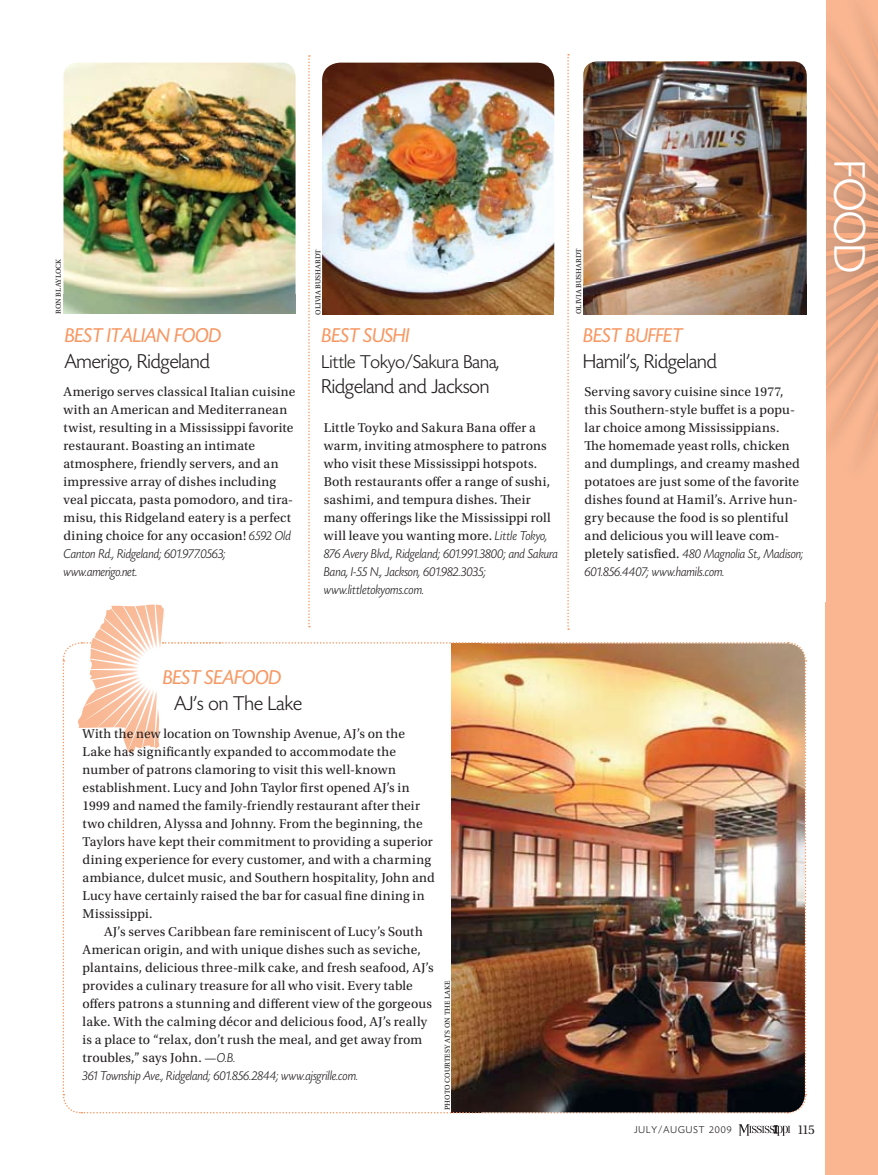
<style>
.page{position:relative;width:878px;height:1175px;background:#fff}
.page>*{position:absolute;margin:0;border:0;box-sizing:border-box;transform-origin:0 0}
.t1{font:300 46.5px "Today Sans HEFOP";color:#fff}
.t2{font:300 21px "Today Sans HEFOP";color:#231f20}
.t3{font:italic 21px "Today Sans HEFOP";color:#f79762}
.t4{font:300 19.5px "Today Sans HEFOP";color:#231f20}
.t5{font:16.5px "Utopia Headline";color:#231f20}
.t6{font:13.5px/18px "Utopia Std";letter-spacing:.015em;color:#231f20}
.t7{font:italic 300 13.5px/18px "Today Sans HEFOP";letter-spacing:.005em;color:#231f20}
.t8{font:300 10.5px "Today Sans HEFOP";letter-spacing:.1em;color:#231f20}
.t9{font:7.5px "Utopia Std Capt";letter-spacing:.01em;color:#231f20}
.s1{font-family:"Today Sans HEFOP";font-weight:300;font-style:italic}
.s2{font-family:"Utopia Std";font-weight:400;font-style:normal}
.s3{font-size:12.75px}
</style>
<div class="page">
<svg style="left:738px;top:1124px;width:52px;height:11px"></svg>
<div style="left:825px;top:0;width:53px;height:1174px;background:#f9b691"></div>
<svg style="left:825px;top:0;width:52px;height:478px"></svg>
<img style="left:62px;top:54px;width:745px;height:1060px">
<img style="left:453px;top:643px;width:351px;height:469px">
<img style="left:63px;top:294px;width:232px;height:19px">
<img style="left:322px;top:282px;width:232px;height:32px">
<img style="left:583px;top:285px;width:223px;height:29px">
<p class="t9" style="left:54px;top:314px;width:57px;rotate:-90deg">ron blaylock</p>
<p class="t9" style="left:314px;top:315px;width:67px;rotate:-90deg">olivia bushardt</p>
<p class="t9" style="left:574px;top:314px;width:67px;rotate:-90deg">olivia bushardt</p>
<h2 class="t3" style="left:65px;top:324px;width:158px">BEST ITALIAN FOOD</h2>
<h2 class="t2" style="left:65px;top:350px;width:146px">Amerigo, Ridgeland</h2>
<p class="t6" style="left:63px;top:383px;width:233px">Amerigo serves classical Italian cuisine with an American and Mediterranean twist, resulting in a Mississippi favorite restaurant. Boasting an intimate atmosphere, friendly servers, and an impressive array of dishes including veal piccata, pasta pomodoro, and tira&shy;misu, this Ridgeland eatery is a perfect dining choice for any occasion! <span class="s1">6592 Old</span></p>
<p class="t7" style="left:63px;top:545px;width:163px">Canton Rd., Ridgeland; 601.977.0563; www.amerigo.net.</p>
<h2 class="t3" style="left:321px;top:324px;width:89px">BEST SUSHI</h2>
<h3 class="t4" style="left:321px;top:351px;width:179px">Little Tokyo/Sakura Bana,</h3>
<h2 class="t2" style="left:321px;top:375px;width:169px">Ridgeland and Jackson</h2>
<p class="t6" style="left:324px;top:419px;width:229px">Little Toyko and Sakura Bana offer a warm, inviting atmosphere to patrons who visit these Mississippi hotspots.<br>Both restaurants offer a range of sushi, sashimi, and tempura dishes. Their many offerings like the Mississippi roll will leave you wanting more. <span class="s1">Little Tokyo,</span></p>
<p class="t7" style="left:324px;top:545px;width:236px">876 Avery Blvd., Ridgeland; 601.991.3800; and Sakura<br>Bana, I-55 N., Jackson, 601.982.3035; www.littletokyoms.com.</p>
<h2 class="t3" style="left:583px;top:324px;width:101px">BEST BUFFET</h2>
<h2 class="t2" style="left:583px;top:350px;width:135px">Hamil’s, Ridgeland</h2>
<p class="t6" style="left:584px;top:383px;width:217px">Serving savory cuisine since 1977, this Southern-style buffet is a popu&shy;lar choice among Mississippians.<br>The homemade yeast rolls, chicken and dumplings, and creamy mashed potatoes are just some of the favorite dishes found at Hamil’s. Arrive hun&shy;gry because the food is so plentiful and delicious you will leave com-</p>
<p class="t7" style="left:584px;top:545px;width:220px"><span class="s2">pletely satisfied.</span> 480 Magnolia St., Madison;<br>601.856.4407; www.hamils.com.</p>
<h1 class="t1" style="left:873px;top:160px;width:114px;rotate:90deg">FOOD</h1>
<h2 class="t3" style="left:163px;top:666px;width:120px">BEST SEAFOOD</h2>
<h2 class="t2" style="left:175px;top:692px;width:129px">AJ’s on The Lake</h2>
<p class="t6" style="left:82px;top:725px;width:354px">With the new location on Township Avenue, AJ’s on the Lake has significantly expanded to accommodate the number of patrons clamoring to visit this well-known establishment. Lucy and John Taylor first opened AJ’s in 1999 and named the family-friendly restaurant after their two children, Alyssa and Johnny. From the beginning, the Taylors have kept their commitment to providing a superior dining experience for every customer, and with a charming ambiance, dulcet music, and Southern hospitality, John and Lucy have certainly raised the bar for casual fine dining in Mississippi.</p>
<p class="t6" style="left:82px;top:923px;width:353px;text-indent:22px">AJ’s serves Caribbean fare reminiscent of Lucy’s South American origin, and with unique dishes such as seviche, plantains, delicious three-milk cake, and fresh seafood, AJ’s provides a culinary treasure for all who visit. Every table offers patrons a stunning and different view of the gorgeous lake. With the calming décor and delicious food, AJ’s really is a place to “relax, don’t rush the meal, and get away from troubles,” says John. <span class="s3">—</span><span class="s1">O.B.</span></p>
<p class="t7" style="left:82px;top:1067px;width:277px">361 Township Ave., Ridgeland; 601.856.2844; www.ajsgrille.com.</p>
<p class="t9" style="left:443px;top:1110px;width:131px;rotate:-90deg">photo courtesy aj’s on the lake</p>
<p class="t8" style="left:634px;top:1124px;width:99px">JULY/AUGUST 2009</p>
<p class="t5" style="left:798px;top:1121px;width:18px">115</p>
</div>
